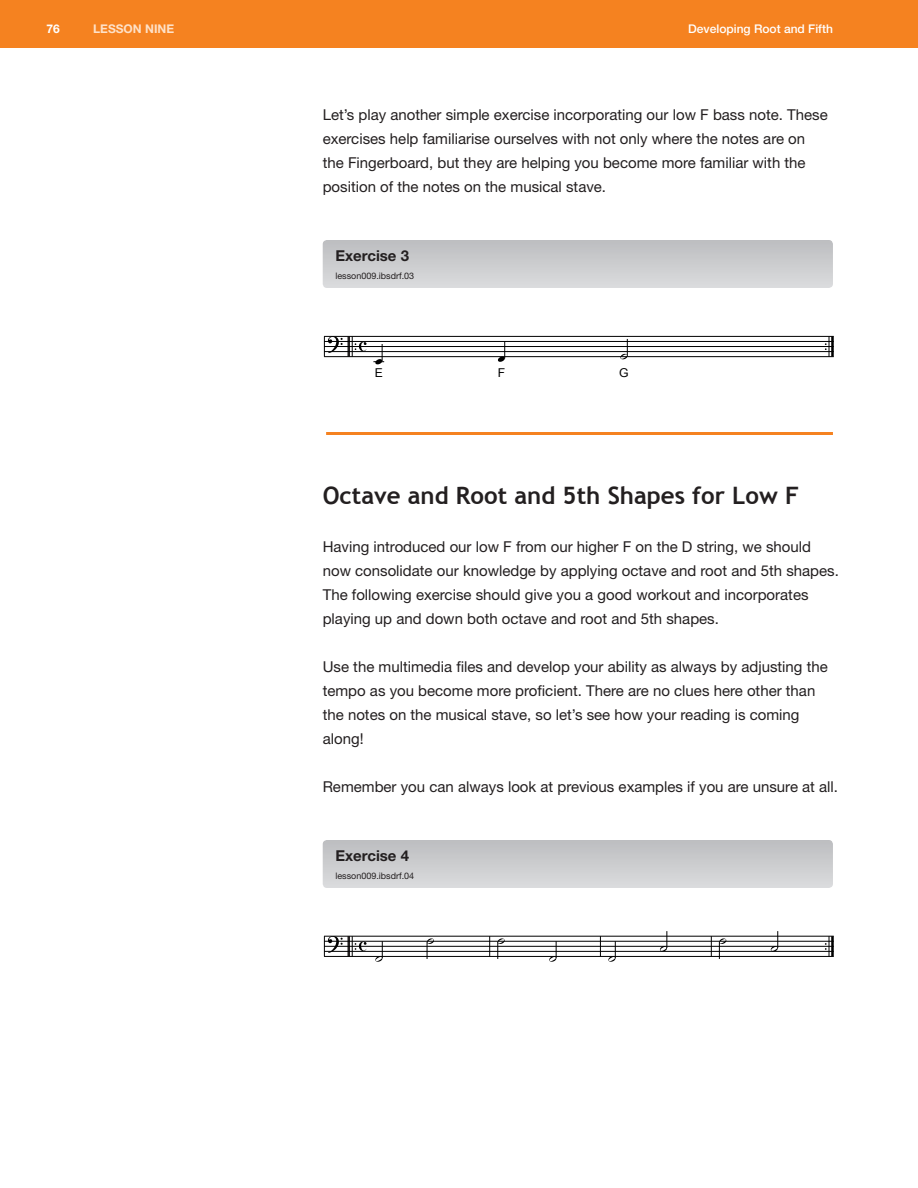
<style>
.page{position:relative;width:918px;height:1188px;background:#fff}
.page>*{position:absolute;margin:0;border:0;box-sizing:border-box;transform-origin:0 0}
.t1{font:700 24px "Trebuchet MS";color:#231f20}
.t2{font:15px/24px "Helvetica Neue LT Std";color:#231f20}
.t3{font:700 15px "Helvetica Neue LT Std";color:#231f20}
.t4{font:12.15px "Arial";color:#000}
.t5{font:500 12px "Helvetica Neue LT Std";color:#fff}
.t6{font:700 12px "Helvetica Neue LT Std";color:#fee1c8}
.t7{font:700 12px "Helvetica Neue LT Std";color:#fff}
.t8{font:9px "Helvetica Neue LT Std";color:#231f20}
</style>
<div class="page">
<div style="left:0;top:0;width:918px;height:48px;background:#f58220"></div>
<div style="left:323px;top:240px;width:510px;height:48px;background:linear-gradient(to bottom,#bdbec0,#dadbdd);border-radius:4px"></div>
<hr style="left:347px;top:336px;width:3px;height:21px;background:#231f20">
<svg style="left:352px;top:337px;width:15px;height:19px"></svg>
<hr style="left:831px;top:336px;width:3px;height:21px;background:#000">
<svg style="left:825px;top:337px;width:5px;height:19px"></svg>
<hr style="left:324px;top:356px;width:510px;height:1px;background:#000">
<hr style="left:324px;top:351px;width:510px;height:1px;background:#000">
<hr style="left:324px;top:346px;width:510px;height:1px;background:#000">
<hr style="left:324px;top:341px;width:510px;height:1px;background:#000">
<hr style="left:324px;top:336px;width:510px;height:1px;background:#000">
<svg style="left:324px;top:336px;width:19px;height:21px"></svg>
<svg style="left:373px;top:344px;width:11px;height:20px"></svg>
<svg style="left:498px;top:342px;width:7px;height:20px"></svg>
<svg style="left:620px;top:339px;width:8px;height:20px"></svg>
<hr style="left:326px;top:432px;width:507px;height:3px;background:#f58220">
<div style="left:323px;top:840px;width:510px;height:48px;background:linear-gradient(to bottom,#bdbec0,#dadbdd);border-radius:4px"></div>
<hr style="left:347px;top:936px;width:3px;height:20px;background:#231f20">
<svg style="left:352px;top:937px;width:15px;height:19px"></svg>
<svg style="left:489px;top:937px;width:1px;height:19px"></svg>
<svg style="left:600px;top:937px;width:1px;height:19px"></svg>
<svg style="left:711px;top:937px;width:1px;height:19px"></svg>
<hr style="left:831px;top:936px;width:3px;height:20px;background:#000">
<svg style="left:825px;top:937px;width:5px;height:19px"></svg>
<hr style="left:324px;top:956px;width:510px;height:1px;background:#000">
<hr style="left:324px;top:951px;width:510px;height:1px;background:#000">
<hr style="left:324px;top:946px;width:510px;height:1px;background:#000">
<hr style="left:324px;top:941px;width:510px;height:1px;background:#000">
<hr style="left:324px;top:936px;width:510px;height:1px;background:#000">
<svg style="left:324px;top:936px;width:19px;height:20px"></svg>
<svg style="left:375px;top:941px;width:8px;height:21px"></svg>
<svg style="left:427px;top:938px;width:7px;height:21px"></svg>
<svg style="left:498px;top:938px;width:7px;height:21px"></svg>
<svg style="left:549px;top:941px;width:8px;height:21px"></svg>
<svg style="left:608px;top:941px;width:8px;height:21px"></svg>
<svg style="left:660px;top:931px;width:8px;height:21px"></svg>
<svg style="left:719px;top:938px;width:7px;height:21px"></svg>
<svg style="left:771px;top:931px;width:7px;height:21px"></svg>
<p class="t7" style="left:46px;top:21px;width:15px">76</p>
<p class="t6" style="left:93px;top:21px;width:83px">Lesson NINE</p>
<p class="t5" style="left:688px;top:22px;width:146px">Developing Root and Fifth</p>
<p class="t2" style="left:323px;top:102px;width:507px">Let’s play another simple exercise incorporating our low F bass note. These exercises help familiarise ourselves with not only where the notes are on the Fingerboard, but they are helping you become more familiar with the position of the notes on the musical stave.</p>
<p class="t3" style="left:335px;top:246px;width:75px">Exercise 3</p>
<p class="t8" style="left:335px;top:270px;width:80px">lesson009.ibsdrf.03</p>
<p class="t4" style="left:375px;top:365px;width:10px">E</p>
<p class="t4" style="left:498px;top:365px;width:9px">F</p>
<p class="t4" style="left:619px;top:365px;width:11px">G</p>
<h1 class="t1" style="left:323px;top:480px;width:478px">Octave and Root and 5th Shapes for Low F</h1>
<p class="t2" style="left:323px;top:534px;width:518px">Having introduced our low F from our higher F on the D string, we should now consolidate our knowledge by applying octave and root and 5th shapes.<br>The following exercise should give you a good workout and incorporates playing up and down both octave and root and 5th shapes.</p>
<p class="t2" style="left:323px;top:654px;width:507px">Use the multimedia files and develop your ability as always by adjusting the tempo as you become more proficient. There are no clues here other than the notes on the musical stave, so let’s see how your reading is coming along!</p>
<p class="t2" style="left:323px;top:774px;width:517px">Remember you can always look at previous examples if you are unsure at all.</p>
<p class="t3" style="left:335px;top:846px;width:75px">Exercise 4</p>
<p class="t8" style="left:335px;top:870px;width:80px">lesson009.ibsdrf.04</p>
</div>
